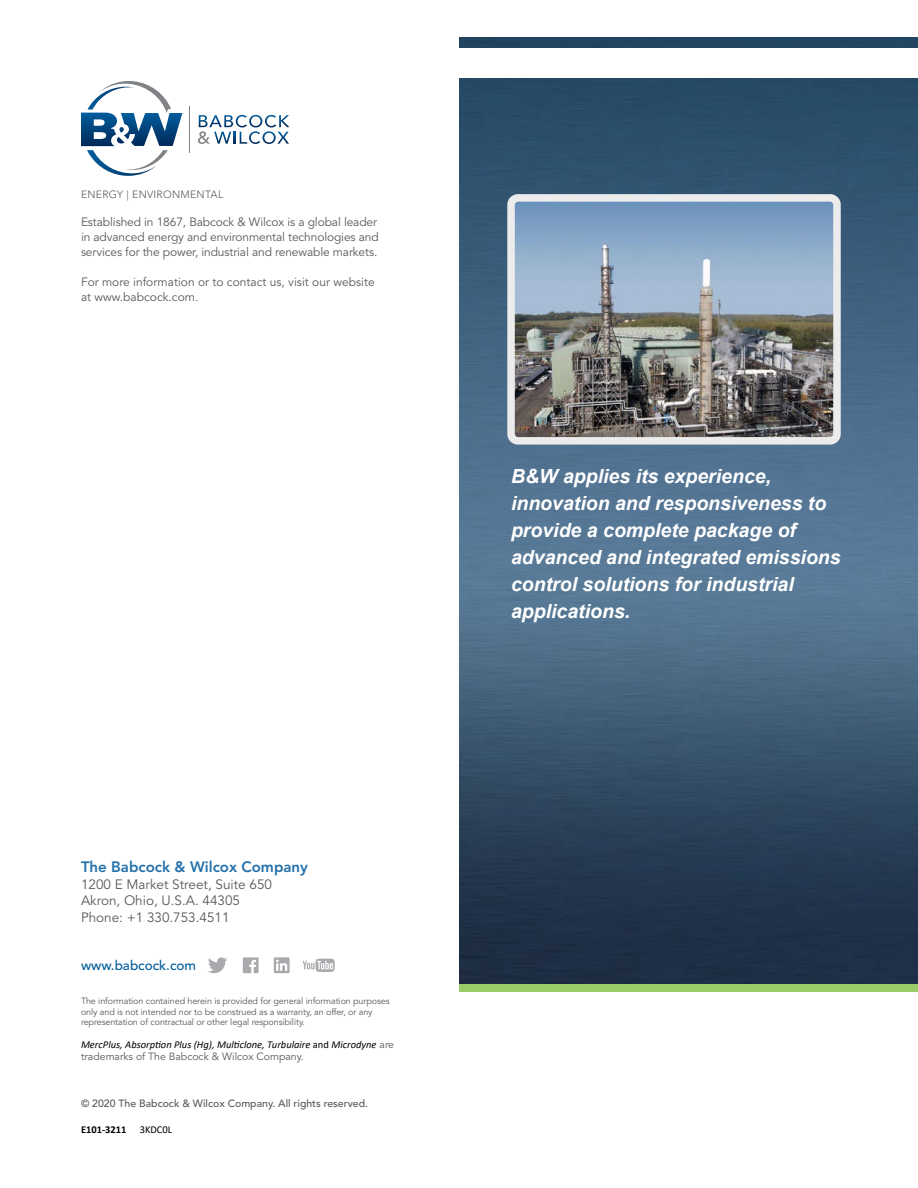
<style>
.page{position:relative;width:918px;height:1188px;background:#fff}
.page>*{position:absolute;margin:0;border:0;box-sizing:border-box;transform-origin:0 0}
.t1{font:italic 700 19.5px/27px "Arial";color:#fff}
.t2{font:800 15px "Avenir LT Std";color:#2470ab}
.t3{font:13.5px/16.5px "Avenir LT Std";color:#58595b}
.t4{font:500 13.5px "Avenir LT Std";color:#005c9d}
.t5{font:12px/15px "Avenir LT Std";letter-spacing:-.01em;color:#58595b}
.t6{font:italic 10.5px "Calibri";color:#000}
.t7{font:500 10.5px "Avenir LT Std";color:#58595b}
.t8{font:10.5px "Avenir LT Std";color:#58595b}
.t9{font:300 10.5px "Avenir LT Std";letter-spacing:.025em;color:#58595b}
.t10{font:700 10.5px "Calibri";color:#000}
.t11{font:10.5px "Calibri";color:#000}
.t12{font:9px/10.5px "Avenir LT Std";letter-spacing:-.01em;color:#58595b}
.s1{font-style:normal}
.s2{font-family:"Avenir LT Std";font-style:normal;color:#58595b}
</style>
<div class="page">
<svg style="left:81px;top:81px;width:101px;height:95px"></svg>
<hr style="left:190px;top:106px;width:1px;height:47px;background:#808285">
<svg style="left:198px;top:115px;width:91px;height:29px"></svg>
<svg style="left:303px;top:959px;width:32px;height:13px"></svg>
<svg style="left:208px;top:957px;width:19px;height:16px"></svg>
<svg style="left:243px;top:957px;width:16px;height:16px"></svg>
<svg style="left:274px;top:957px;width:16px;height:16px"></svg>
<div style="left:459px;top:920px;width:459px;height:72px;background:#9c6"></div>
<img style="left:459px;top:37px;width:459px;height:946px">
<div style="left:446px;top:48px;width:472px;height:30px;background:#fff"></div>
<img style="left:516px;top:203px;width:316px;height:233px">
<div style="left:507px;top:194px;width:334px;height:251px;border:8px solid #ececec;border-radius:7px"></div>
<p class="t9" style="left:81px;top:188px;width:144px">ENERGY | ENVIRONMENTAL</p>
<p class="t5" style="left:81px;top:215px;width:299px">Established in 1867, Babcock &amp; Wilcox is a global leader in advanced energy and environmental technologies and services for the power, industrial and renewable markets.</p>
<p class="t5" style="left:81px;top:275px;width:295px">For more information or to contact us, visit our website at www.babcock.com.</p>
<p class="t2" style="left:81px;top:858px;width:228px">The Babcock &amp; Wilcox Company</p>
<p class="t3" style="left:81px;top:876px;width:193px">1200 E Market Street, Suite 650<br>Akron, Ohio, U.S.A. 44305<br>Phone: +1 330.753.4511</p>
<p class="t4" style="left:81px;top:957px;width:117px">www.babcock.com</p>
<p class="t12" style="left:81px;top:996px;width:310px">The information contained herein is provided for general information purposes only and is not intended nor to be construed as a warranty, an offer, or any representation of contractual or other legal responsibility.</p>
<p class="t6" style="left:81px;top:1037px;width:315px">MercPlus, Absorption Plus (Hg), Multiclone, Turbulaire <span class="s1">and</span> Microdyne <span class="s2">are</span></p>
<p class="t8" style="left:81px;top:1050px;width:224px">trademarks of The Babcock &amp; Wilcox Company.</p>
<p class="t7" style="left:81px;top:1097px;width:289px">© 2020 The Babcock &amp; Wilcox Company. All rights reserved.</p>
<p class="t10" style="left:81px;top:1122px;width:47px">E101-3211</p>
<p class="t11" style="left:140px;top:1122px;width:34px">3KDC0L</p>
<h1 class="t1" style="left:511px;top:464px;width:331px">B&amp;W applies its experience, innovation and responsiveness to provide a complete package of advanced and integrated emissions control solutions for industrial applications.</h1>
</div>
